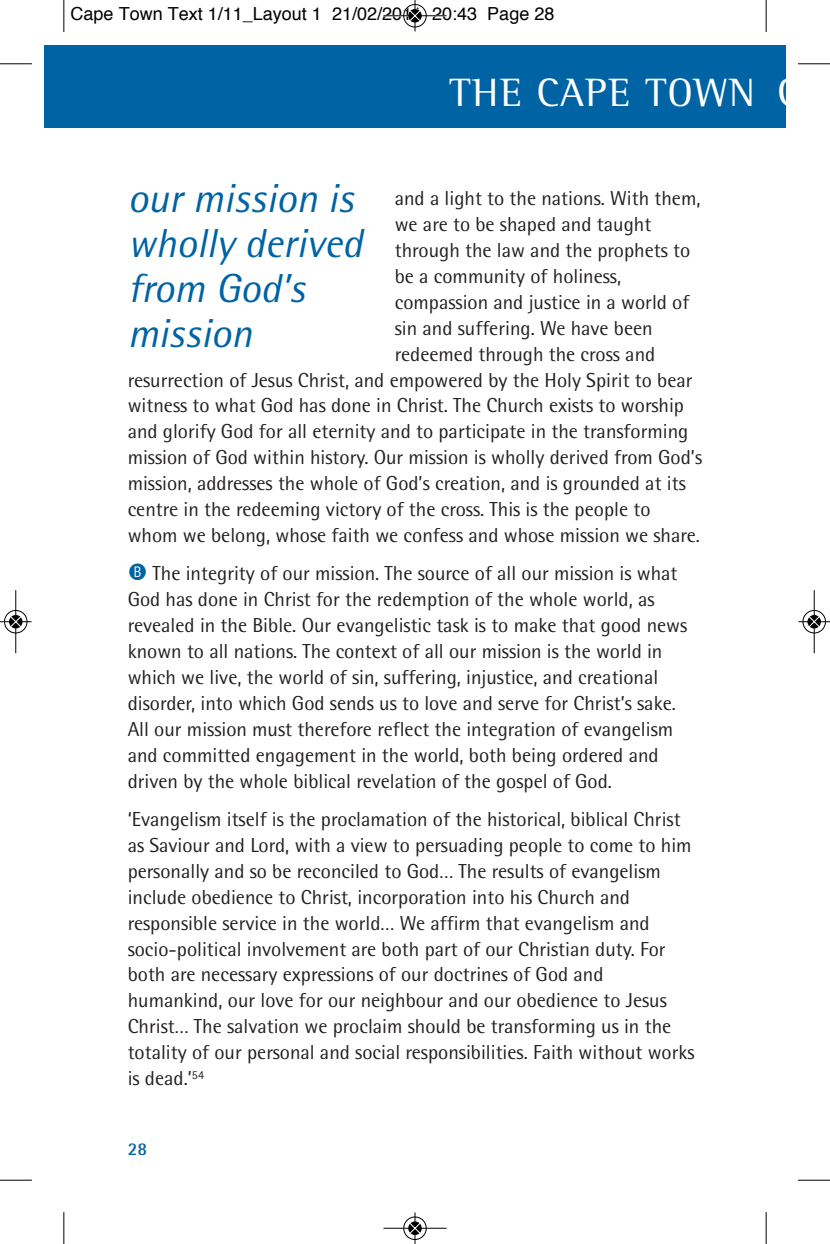
<style>
.page{position:relative;width:830px;height:1244px;background:#fff}
.page>*{position:absolute;margin:0;border:0;box-sizing:border-box;transform-origin:0 0}
.t1{font:italic 40.5px/45px "Rotis Semi Sans";color:#0063a4}
.t2{font:40.5px "Rotis Semi Serif";letter-spacing:.035em;color:#fff}
.t3{font:20.25px/25.9px "Rotis Semi Sans";color:#231f20}
.t4{font:18px "Helvetica";color:#000}
.t5{font:700 18px "Rotis Semi Sans";color:#0063a4}
.s1{font-family:"Circle Frame Neg";font-size:22.5px;color:#0063a4}
</style>
<div class="page">
<div style="left:45px;top:45px;width:720px;height:83px;background:#0063a4"></div>
<div style="left:765px;top:45px;width:19px;height:83px;background:#0063a4"></div>
<hr style="left:63px;top:0;width:1px;height:32px;background:#000">
<hr style="left:0;top:63px;width:32px;height:1px;background:#000">
<hr style="left:765px;top:0;width:1px;height:32px;background:#000">
<hr style="left:797px;top:63px;width:32px;height:1px;background:#000">
<hr style="left:63px;top:1212px;width:1px;height:32px;background:#000">
<hr style="left:0;top:1180px;width:32px;height:1px;background:#000">
<hr style="left:765px;top:1212px;width:1px;height:32px;background:#000">
<hr style="left:797px;top:1180px;width:32px;height:1px;background:#000">
<div style="left:403px;top:4px;width:24px;height:24px;border:1px solid #fff;border-radius:50%"></div>
<hr style="left:383px;top:15px;width:63px;height:1px;background:#000">
<hr style="left:414px;top:0;width:1px;height:32px;background:#000">
<div style="left:403px;top:4px;width:23px;height:23px;border:1px solid #000;border-radius:50%"></div>
<svg style="left:408px;top:9px;width:13px;height:14px"></svg>
<svg style="left:409px;top:10px;width:11px;height:11px"></svg>
<div style="left:403px;top:1216px;width:24px;height:24px;border:1px solid #fff;border-radius:50%"></div>
<hr style="left:383px;top:1228px;width:63px;height:1px;background:#000">
<hr style="left:414px;top:1212px;width:1px;height:32px;background:#000">
<div style="left:403px;top:1216px;width:23px;height:23px;border:1px solid #000;border-radius:50%"></div>
<svg style="left:408px;top:1221px;width:13px;height:14px"></svg>
<svg style="left:409px;top:1222px;width:11px;height:12px"></svg>
<div style="left:4px;top:610px;width:24px;height:24px;border:1px solid #fff;border-radius:50%"></div>
<svg style="left:9px;top:614px;width:14px;height:15px"></svg>
<hr style="left:15px;top:590px;width:1px;height:63px;background:#000">
<hr style="left:0;top:621px;width:32px;height:1px;background:#000">
<div style="left:4px;top:610px;width:23px;height:23px;border:1px solid #000;border-radius:50%"></div>
<svg style="left:9px;top:615px;width:13px;height:13px"></svg>
<svg style="left:10px;top:616px;width:11px;height:11px"></svg>
<div style="left:801px;top:610px;width:24px;height:24px;border:1px solid #fff;border-radius:50%"></div>
<svg style="left:806px;top:614px;width:15px;height:15px"></svg>
<hr style="left:813px;top:590px;width:1px;height:63px;background:#000">
<hr style="left:798px;top:621px;width:31px;height:1px;background:#000">
<div style="left:802px;top:610px;width:23px;height:23px;border:1px solid #000;border-radius:50%"></div>
<svg style="left:807px;top:615px;width:13px;height:13px"></svg>
<svg style="left:808px;top:616px;width:11px;height:11px"></svg>
<p class="t4" style="left:71px;top:6px;width:485px">Cape Town Text 1/11_Layout 1 21/02/2011 20:43 Page 28</p>
<h1 class="t2" style="left:449px;top:79px;width:307px">THE CAPE TOWN</h1>
<h1 class="t2" style="left:776px;top:79px;width:24px">C</h1>
<h1 class="t1" style="left:128px;top:180px;width:236px">our mission is wholly derived from God’s mission</h1>
<p class="t3" style="left:394px;top:188px;width:307px">and a light to the nations. With them,</p>
<p class="t3" style="left:394px;top:213px;width:258px">we are to be shaped and taught</p>
<p class="t3" style="left:394px;top:239px;width:297px">through the law and the prophets to</p>
<p class="t3" style="left:394px;top:265px;width:228px">be a community of holiness,</p>
<p class="t3" style="left:394px;top:291px;width:296px">compassion and justice in a world of</p>
<p class="t3" style="left:394px;top:317px;width:259px">sin and suffering. We have been</p>
<p class="t3" style="left:394px;top:343px;width:262px">redeemed through the cross and</p>
<p class="t3" style="left:128px;top:369px;width:566px">resurrection of Jesus Christ, and empowered by the Holy Spirit to bear</p>
<p class="t3" style="left:128px;top:395px;width:557px">witness to what God has done in Christ. The Church exists to worship</p>
<p class="t3" style="left:128px;top:420px;width:562px">and glorify God for all eternity and to participate in the transforming</p>
<p class="t3" style="left:128px;top:446px;width:575px">mission of God within history. Our mission is wholly derived from God’s</p>
<p class="t3" style="left:128px;top:472px;width:559px">mission, addresses the whole of God’s creation, and is grounded at its</p>
<p class="t3" style="left:128px;top:498px;width:524px">centre in the redeeming victory of the cross. This is the people to</p>
<p class="t3" style="left:128px;top:524px;width:573px">whom we belong, whose faith we confess and whose mission we share.</p>
<p class="t3" style="left:128px;top:563px;width:561px"><span class="s1">B</span> The integrity of our mission. The source of all our mission is what God has done in Christ for the redemption of the whole world, as revealed in the Bible. Our evangelistic task is to make that good news known to all nations. The context of all our mission is the world in which we live, the world of sin, suffering, injustice, and creational disorder, into which God sends us to love and serve for Christ’s sake.<br>All our mission must therefore reflect the integration of evangelism and committed engagement in the world, both being ordered and driven by the whole biblical revelation of the gospel of God.</p>
<p class="t3" style="left:128px;top:808px;width:568px">‘Evangelism itself is the proclamation of the historical, biblical Christ as Saviour and Lord, with a view to persuading people to come to him personally and so be reconciled to God… The results of evangelism include obedience to Christ, incorporation into his Church and responsible service in the world… We affirm that evangelism and socio-political involvement are both part of our Christian duty. For both are necessary expressions of our doctrines of God and humankind, our love for our neighbour and our obedience to Jesus Christ… The salvation we proclaim should be transforming us in the totality of our personal and social responsibilities. Faith without works is dead.’<sup>54</sup></p>
<p class="t5" style="left:128px;top:1142px;width:21px">28</p>
</div>
